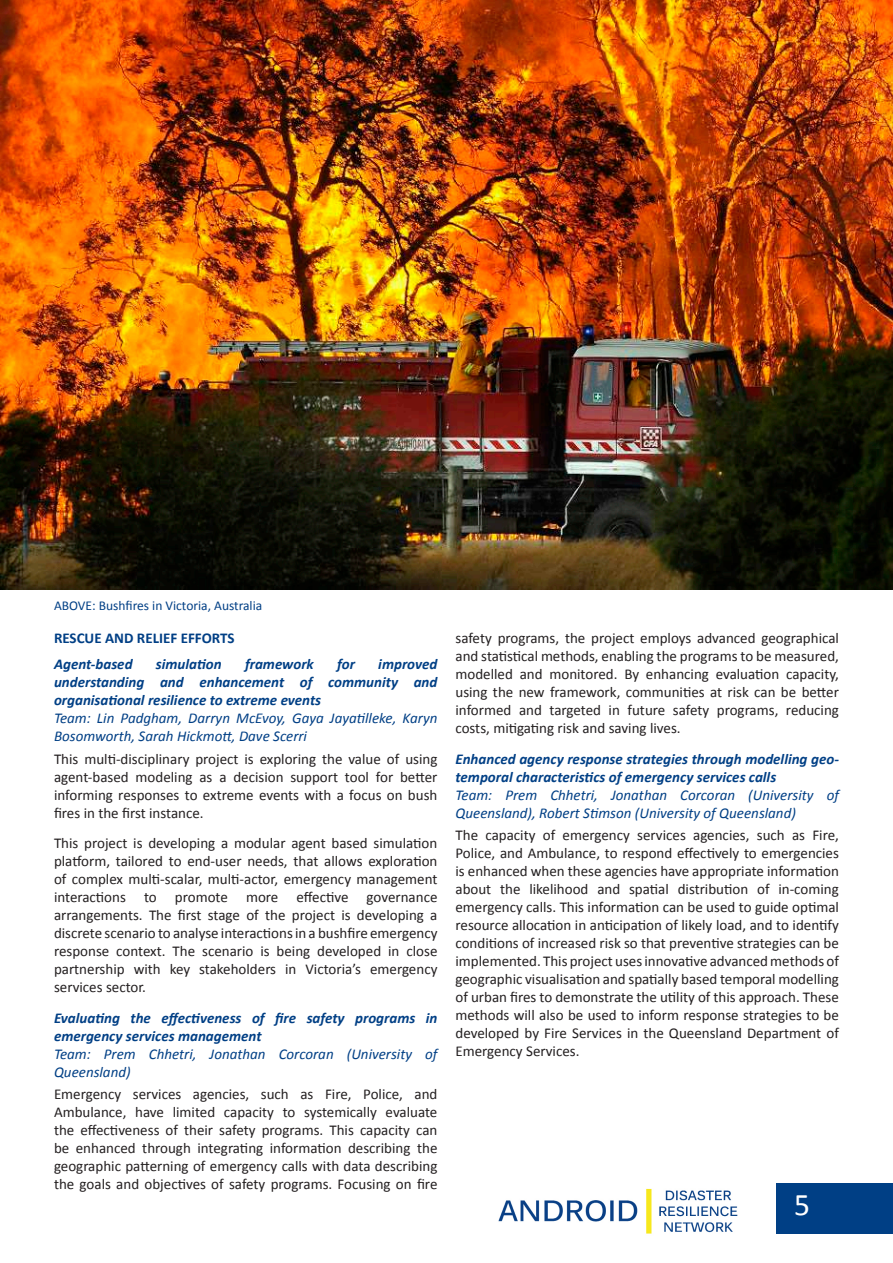
<style>
.page{position:relative;width:893px;height:1263px;background:#fff}
.page>*{position:absolute;margin:0;border:0;box-sizing:border-box;transform-origin:0 0}
.t1{font:31.5px "Calibri";color:#fff}
.t2{font:15px/18px "Calibri";color:#231f20;text-align:justify}
.t3{font:italic 700 15px/18px "Calibri";color:#003f85}
.t4{font:italic 15px/18px "Calibri";color:#003f85}
.t5{font:700 15px "Calibri";color:#003f85}
.t6{font:13.5px "Calibri";color:#003f85}
</style>
<div class="page">
<div style="left:776px;top:1183px;width:117px;height:51px;background:#003f85"></div>
<img style="left:498px;top:1188px;width:240px;height:46px">
<img style="left:0;top:0;width:893px;height:589px">
<p class="t6" style="left:54px;top:597px;width:210px">ABOVE: Bushires in Victoria, Australia</p>
<p class="t5" style="left:54px;top:628px;width:182px">RESCUE AND RELIEF EFFORTS</p>
<p class="t3" style="left:54px;top:655px;width:80px">Agent-based</p>
<p class="t3" style="left:156px;top:655px;width:67px">simulaion</p>
<p class="t3" style="left:245px;top:655px;width:70px">framework</p>
<p class="t3" style="left:337px;top:655px;width:19px">for</p>
<p class="t3" style="left:54px;top:655px;width:385px;text-align:justify;text-indent:324px">improved understanding and enhancement of community and organisaional resilience to extreme events</p>
<p class="t4" style="left:54px;top:709px;width:385px">Team: Lin Padgham, Darryn McEvoy, Gaya Jayailleke, Karyn<br>Bosomworth, Sarah Hickmot, Dave Scerri</p>
<p class="t2" style="left:54px;top:750px;width:385px">This muli-disciplinary project is exploring the value of using agent-based modeling as a decision support tool for beter informing responses to extreme events with a focus on bush ires in the irst instance.</p>
<p class="t2" style="left:54px;top:834px;width:385px">This project is developing a modular agent based simulaion plaform, tailored to end-user needs, that allows exploraion of complex muli-scalar, muli-actor, emergency management interacions to promote more efecive governance arrangements. The irst stage of the project is developing a discrete scenario to analyse interacions in a bushire emergency response context. The scenario is being developed in close partnership with key stakeholders in Victoria’s emergency services sector.</p>
<p class="t3" style="left:54px;top:1009px;width:385px">Evaluaing the efeciveness of ire safety programs in emergency services management</p>
<p class="t4" style="left:54px;top:1046px;width:385px">Team: Prem Chhetri, Jonathan Corcoran (University of<br>Queensland)</p>
<p class="t2" style="left:54px;top:1085px;width:385px">Emergency services agencies, such as Fire, Police, and Ambulance, have limited capacity to systemically evaluate the efeciveness of their safety programs. This capacity can be enhanced through integraing informaion describing the geographic paterning of emergency calls with data describing the goals and objecives of safety programs. Focusing on ire</p>
<p class="t2" style="left:455px;top:629px;width:385px">safety programs, the project employs advanced geographical and staisical methods, enabling the programs to be measured, modelled and monitored. By enhancing evaluaion capacity, using the new framework, communiies at risk can be beter informed and targeted in future safety programs, reducing costs, miigaing risk and saving lives.</p>
<p class="t3" style="left:455px;top:749px;width:385px">Enhanced agency response strategies through modelling geo&shy;temporal characterisics of emergency services calls</p>
<p class="t4" style="left:455px;top:787px;width:385px">Team: Prem Chhetri, Jonathan Corcoran (University of<br>Queensland), Robert Simson (University of Queensland)</p>
<p class="t2" style="left:455px;top:826px;width:385px">The capacity of emergency services agencies, such as Fire, Police, and Ambulance, to respond efecively to emergencies is enhanced when these agencies have appropriate informaion about the likelihood and spaial distribuion of in-coming emergency calls. This informaion can be used to guide opimal resource allocaion in anicipaion of likely load, and to idenify condiions of increased risk so that prevenive strategies can be implemented. This project uses innovaive advanced methods of geographic visualisaion and spaially based temporal modelling of urban ires to demonstrate the uility of this approach. These methods will also be used to inform response strategies to be developed by Fire Services in the Queensland Department of Emergency Services.</p>
<h1 class="t1" style="left:794px;top:1184px;width:17px">5</h1>
</div>
